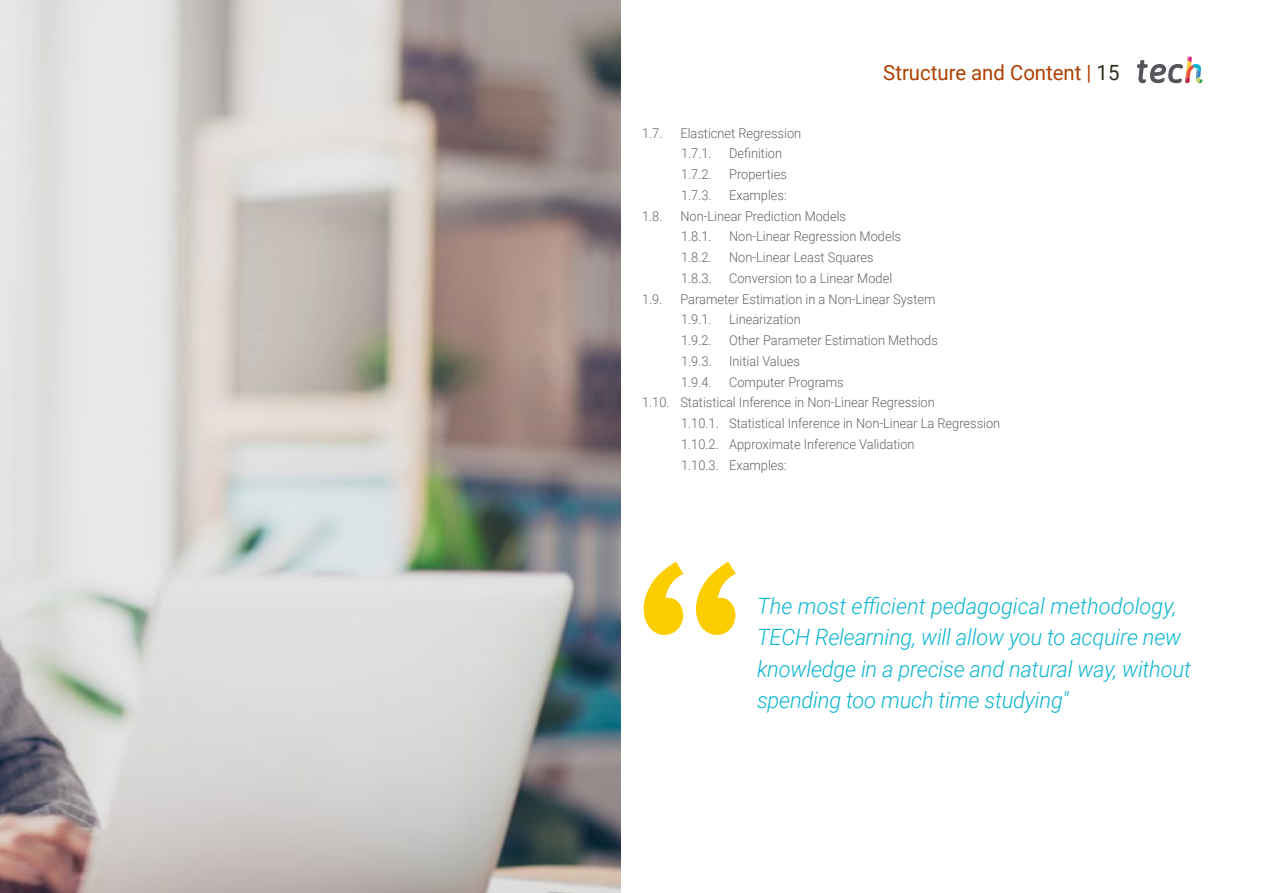
<style>
.page{position:relative;width:1263px;height:893px;background:#fff}
.page>*{position:absolute;margin:0;border:0;box-sizing:border-box;transform-origin:0 0}
.t1{font:italic 300 22.5px/31.5px "Roboto";letter-spacing:-.01em;color:#0fb6cf}
.t2{font:21px "Roboto";color:#ae4000}
.t3{font:300 13.5px/20.7px "Roboto";color:#61646a;scale:.95 1}
.s1{color:#312e20}
</style>
<div class="page">
<svg style="left:1137px;top:57px;width:65px;height:27px"></svg>
<svg style="left:644px;top:562px;width:92px;height:73px"></svg>
<img style="left:0;top:0;width:621px;height:893px">
<p class="t3" style="left:642px;top:122px;width:23px">1.7.</p>
<p class="t3" style="left:680px;top:122px;width:129px">Elasticnet Regression<br>1.7.1.</p>
<p class="t3" style="left:729px;top:143px;width:57px">Definition</p>
<p class="t3" style="left:681px;top:164px;width:34px">1.7.2.</p>
<p class="t3" style="left:729px;top:164px;width:62px">Properties</p>
<p class="t3" style="left:681px;top:184px;width:34px">1.7.3.</p>
<p class="t3" style="left:729px;top:184px;width:62px">Examples:</p>
<h2 class="t2" style="left:883px;top:57px;width:238px">Structure and Content | <span class="s1">15</span></h2>
<p class="t3" style="left:642px;top:205px;width:23px">1.8.</p>
<p class="t3" style="left:680px;top:205px;width:176px">Non-Linear Prediction Models<br>1.8.1.</p>
<p class="t3" style="left:729px;top:226px;width:182px">Non-Linear Regression Models</p>
<p class="t3" style="left:681px;top:247px;width:34px">1.8.2.</p>
<p class="t3" style="left:729px;top:247px;width:154px">Non-Linear Least Squares</p>
<p class="t3" style="left:681px;top:267px;width:34px">1.8.3.</p>
<p class="t3" style="left:729px;top:267px;width:173px">Conversion to a Linear Model</p>
<p class="t3" style="left:642px;top:288px;width:23px">1.9.</p>
<p class="t3" style="left:680px;top:288px;width:270px">Parameter Estimation in a Non-Linear System<br>1.9.1.</p>
<p class="t3" style="left:729px;top:309px;width:77px">Linearization</p>
<p class="t3" style="left:681px;top:330px;width:34px">1.9.2.</p>
<p class="t3" style="left:729px;top:330px;width:221px">Other Parameter Estimation Methods</p>
<p class="t3" style="left:681px;top:350px;width:34px">1.9.3.</p>
<p class="t3" style="left:729px;top:350px;width:76px">Initial Values</p>
<p class="t3" style="left:681px;top:371px;width:34px">1.9.4.</p>
<p class="t3" style="left:729px;top:371px;width:122px">Computer Programs</p>
<p class="t3" style="left:642px;top:392px;width:310px">1.10. Statistical Inference in Non-Linear Regression</p>
<p class="t3" style="left:681px;top:413px;width:337px">1.10.1. Statistical Inference in Non-Linear La Regression</p>
<p class="t3" style="left:681px;top:433px;width:247px">1.10.2. Approximate Inference Validation</p>
<p class="t3" style="left:681px;top:454px;width:113px">1.10.3. Examples:</p>
<h1 class="t1" style="left:757px;top:589px;width:435px">The most efficient pedagogical methodology, TECH Relearning, will allow you to acquire new knowledge in a precise and natural way, without spending too much time studying"</h1>
</div>
